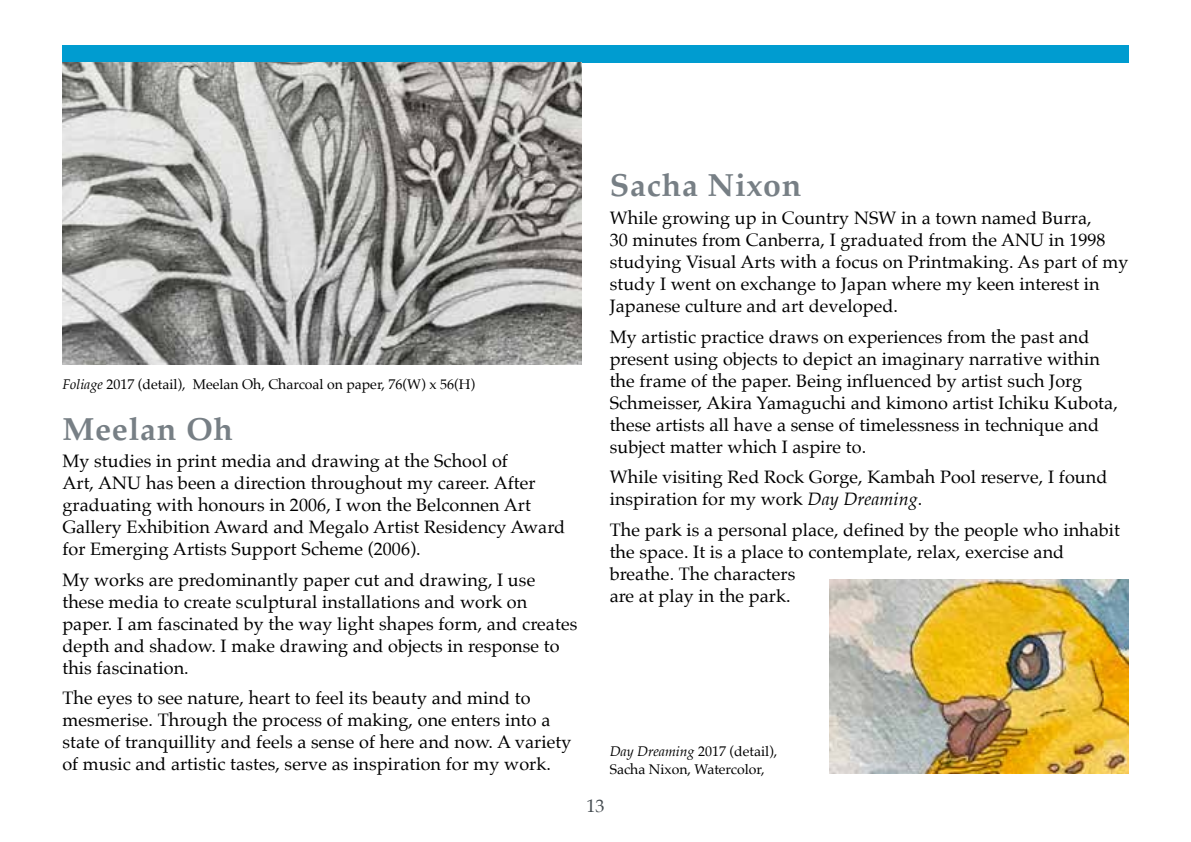
<style>
.page{position:relative;width:1191px;height:842px;background:#fff}
.page>*{position:absolute;margin:0;border:0;box-sizing:border-box;transform-origin:0 0}
.t1{font:700 32px "Palatino";letter-spacing:.025em;color:#777f85}
.t2{font:18px/22px "Palatino";letter-spacing:.005em;color:#000}
.t3{font:18px "Palatino";color:#434a4f}
.t4{font:14px/18px "Palatino";color:#000}
.s1{font-style:italic}
</style>
<div class="page">
<div style="left:62px;top:45px;width:1066px;height:17px;background:#009cd0"></div>
<img style="left:62px;top:62px;width:519px;height:302px">
<img style="left:830px;top:580px;width:298px;height:194px">
<p class="t4" style="left:62px;top:375px;width:414px"><span class="s1">Foliage</span> 2017 (detail), Meelan Oh, Charcoal on paper, 76(W) x 56(H)</p>
<h1 class="t1" style="left:62px;top:401px;width:172px">Meelan Oh</h1>
<p class="t2" style="left:62px;top:450px;width:504px">My studies in print media and drawing at the School of<br>Art, ANU has been a direction throughout my career. After graduating with honours in 2006, I won the Belconnen Art Gallery Exhibition Award and Megalo Artist Residency Award for Emerging Artists Support Scheme (2006).</p>
<p class="t2" style="left:62px;top:568px;width:516px">My works are predominantly paper cut and drawing, I use these media to create sculptural installations and work on paper. I am fascinated by the way light shapes form, and creates depth and shadow. I make drawing and objects in response to this fascination.</p>
<p class="t2" style="left:62px;top:687px;width:510px">The eyes to see nature, heart to feel its beauty and mind to mesmerise. Through the process of making, one enters into a state of tranquillity and feels a sense of here and now. A variety of music and artistic tastes, serve as inspiration for my work.</p>
<h1 class="t1" style="left:609px;top:158px;width:193px">Sacha Nixon</h1>
<p class="t2" style="left:609px;top:207px;width:520px">While growing up in Country NSW in a town named Burra,<br>30 minutes from Canberra, I graduated from the ANU in 1998 studying Visual Arts with a focus on Printmaking. As part of my study I went on exchange to Japan where my keen interest in Japanese culture and art developed.</p>
<p class="t2" style="left:609px;top:325px;width:510px">My artistic practice draws on experiences from the past and present using objects to depict an imaginary narrative within the frame of the paper. Being influenced by artist such Jorg Schmeisser, Akira Yamaguchi and kimono artist Ichiku Kubota, these artists all have a sense of timelessness in technique and subject matter which I aspire to.</p>
<p class="t2" style="left:609px;top:466px;width:499px">While visiting Red Rock Gorge, Kambah Pool reserve, I found inspiration for my work <span class="s1">Day Dreaming</span>.</p>
<p class="t2" style="left:609px;top:518px;width:512px">The park is a personal place, defined by the people who inhabit the space. It is a place to contemplate, relax, exercise and breathe. The characters<br>are at play in the park.</p>
<p class="t4" style="left:609px;top:742px;width:169px"><span class="s1">Day Dreaming</span> 2017 (detail),<br>Sacha Nixon, Watercolor,</p>
<p class="t3" style="left:586px;top:791px;width:20px">13</p>
</div>
